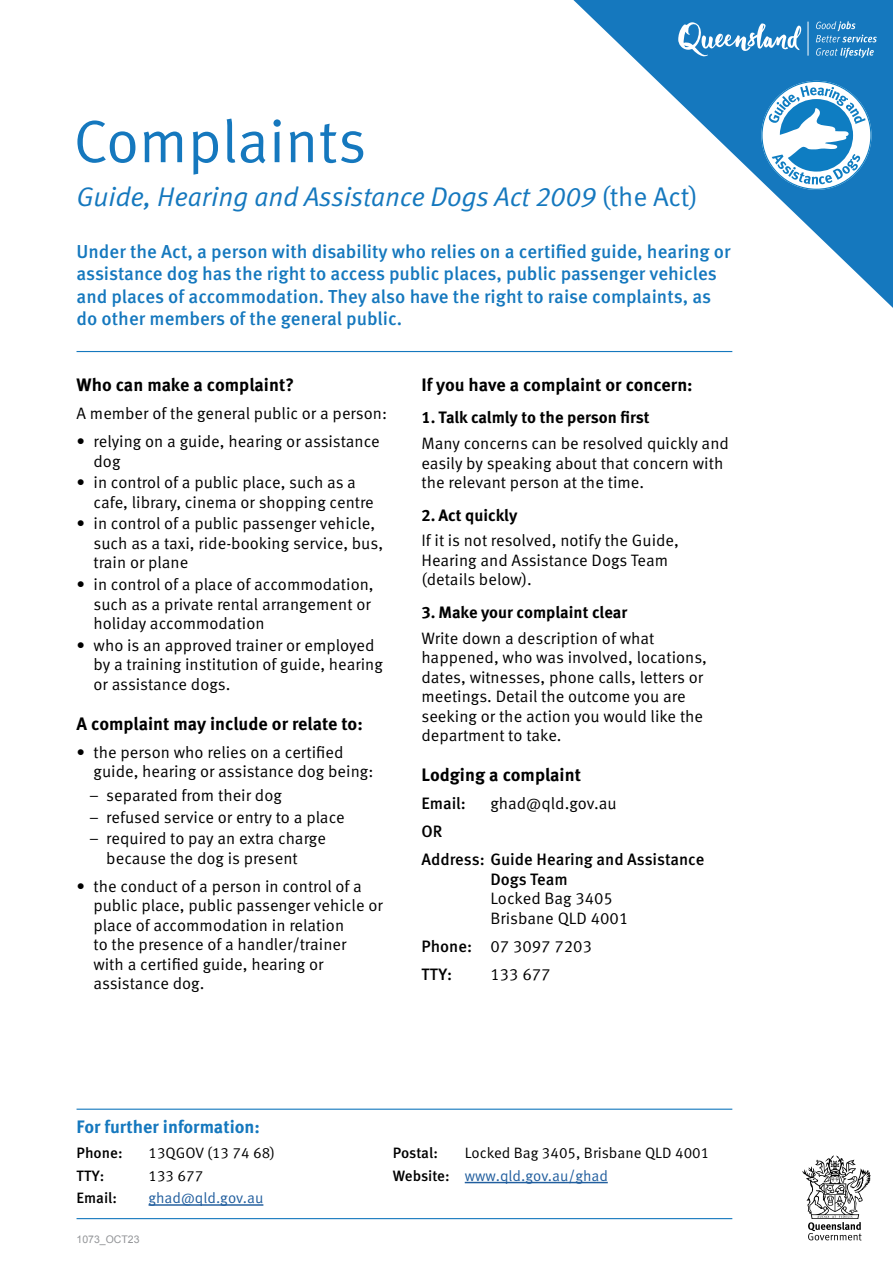
<style>
.page{position:relative;width:893px;height:1263px;background:#fff}
.page>*{position:absolute;margin:0;border:0;box-sizing:border-box;transform-origin:0 0}
.t1{font:60px "Meta Pro Norm";color:#1578be}
.t2{font:27px "Meta Pro Norm Ita";letter-spacing:-.01em;color:#1578be}
.t3{font:500 18.75px/22.5px "Meta Pro";color:#1578be}
.t4{font:700 18px "Meta Pro";color:#000}
.t5{font:700 18px "Meta Pro";color:#1578be}
.t6{font:16.5px/19.5px "Meta Pro Norm";color:#000}
.t7{font:700 16.5px "Meta Pro";color:#000}
.t8{font:500 16.5px/28px "Meta Pro";color:#000}
.t9{font:15px/22.5px "Meta Pro Norm";color:#000}
.t10{font:500 15px "Meta Pro";color:#000}
.t11{font:15px "Meta Pro Norm";color:#215e9e}
.t12{font:10.5px "Arial";color:#939598}
.s1{font-family:"Meta Pro Norm"}
.s2{font-family:"Meta Pro";font-weight:500}
.s3{color:#215e9e}
</style>
<div class="page">
<svg style="left:573px;top:0;width:320px;height:308px"></svg>
<svg style="left:761px;top:81px;width:110px;height:109px"></svg>
<hr style="left:808px;top:22px;width:1px;height:34px;background:#fff">
<svg style="left:678px;top:19px;width:124px;height:37px"></svg>
<svg style="left:816px;top:21px;width:61px;height:21px"></svg>
<svg style="left:816px;top:48px;width:58px;height:10px"></svg>
<hr style="left:77px;top:351px;width:655px;height:1px;background:#1578be">
<svg style="left:802px;top:1155px;width:69px;height:85px"></svg>
<hr style="left:149px;top:1204px;width:114px;height:2px;background:#215e9e">
<hr style="left:77px;top:1108px;width:655px;height:2px;background:#1578be">
<hr style="left:77px;top:1218px;width:655px;height:1px;background:#1578be">
<hr style="left:465px;top:1182px;width:143px;height:1px;background:#215e9e">
<h1 class="t1" style="left:74px;top:96px;width:295px">Complaints</h1>
<h2 class="t2" style="left:77px;top:177px;width:623px">Guide, Hearing and Assistance Dogs Act 2009 <span class="s1">(the Act)</span></h2>
<p class="t3" style="left:77px;top:239px;width:656px">Under the Act, a person with disability who relies on a certified guide, hearing or assistance dog has the right to access public places, public passenger vehicles and places of accommodation. They also have the right to raise complaints, as do other members of the general public.</p>
<p class="t4" style="left:77px;top:371px;width:219px">Who can make a complaint?</p>
<p class="t6" style="left:77px;top:403px;width:312px">A member of the general public or a person:</p>
<p class="t6" style="left:94px;top:431px;width:288px;text-indent:-17px">• relying on a guide, hearing or assistance dog</p>
<p class="t6" style="left:94px;top:472px;width:282px;text-indent:-17px">• in control of a public place, such as a cafe, library, cinema or shopping centre</p>
<p class="t6" style="left:94px;top:513px;width:291px;text-indent:-17px">• in control of a public passenger vehicle, such as a taxi, ride-booking service, bus, train or plane</p>
<p class="t6" style="left:94px;top:573px;width:282px;text-indent:-17px">• in control of a place of accommodation, such as a private rental arrangement or holiday accommodation</p>
<p class="t6" style="left:94px;top:634px;width:291px;text-indent:-17px">• who is an approved trainer or employed by a training institution of guide, hearing or assistance dogs.</p>
<p class="t4" style="left:77px;top:709px;width:288px">A complaint may include or relate to:</p>
<p class="t6" style="left:94px;top:741px;width:281px;text-indent:-17px">• the person who relies on a certified guide, hearing or assistance dog being:</p>
<p class="t6" style="left:89px;top:783px;width:257px;line-height:21.6px">− separated from their dog<br>− refused service or entry to a place − required to pay an extra charge</p>
<p class="t6" style="left:106px;top:847px;width:193px">because the dog is present</p>
<p class="t6" style="left:94px;top:875px;width:291px;text-indent:-17px">• the conduct of a person in control of a public place, public passenger vehicle or place of accommodation in relation<br>to the presence of a handler/trainer<br>with a certified guide, hearing or assistance dog.</p>
<p class="t4" style="left:421px;top:371px;width:273px">If you have a complaint or concern:</p>
<p class="t7" style="left:421px;top:405px;width:230px">1. Talk calmly to the person first</p>
<p class="t6" style="left:421px;top:433px;width:309px">Many concerns can be resolved quickly and easily by speaking about that concern with the relevant person at the time.</p>
<p class="t7" style="left:421px;top:502px;width:97px">2. Act quickly</p>
<p class="t6" style="left:421px;top:530px;width:259px">If it is not resolved, notify the Guide,<br>Hearing and Assistance Dogs Team (details below).</p>
<p class="t7" style="left:421px;top:599px;width:207px">3. Make your complaint clear</p>
<p class="t6" style="left:421px;top:627px;width:287px">Write down a description of what happened, who was involved, locations, dates, witnesses, phone calls, letters or meetings. Detail the outcome you are seeking or the action you would like the department to take.</p>
<p class="t4" style="left:421px;top:761px;width:161px">Lodging a complaint</p>
<p class="t8" style="left:421px;top:788px;width:46px">Email:</p>
<p class="t6" style="left:490px;top:793px;width:128px">ghad@qld.gov.au</p>
<p class="t8" style="left:421px;top:816px;width:284px">OR<br>Address: Guide Hearing and Assistance</p>
<p class="t8" style="left:490px;top:864px;width:79px">Dogs Team</p>
<p class="t6" style="left:490px;top:888px;width:139px">Locked Bag 3405<br>Brisbane QLD 4001</p>
<p class="t6" style="left:421px;top:935px;width:172px"><span class="s2">Phone:</span> 07 3097 7203</p>
<p class="t8" style="left:421px;top:959px;width:32px">TTY:</p>
<p class="t6" style="left:490px;top:963px;width:62px">133 677</p>
<p class="t5" style="left:77px;top:1113px;width:185px">For further information:</p>
<p class="t10" style="left:77px;top:1141px;width:48px">Phone:</p>
<p class="t9" style="left:149px;top:1141px;width:128px">13QGOV (13 74 68)</p>
<p class="t10" style="left:77px;top:1164px;width:29px">TTY:</p>
<p class="t9" style="left:149px;top:1163px;width:56px">133 677</p>
<p class="t10" style="left:77px;top:1186px;width:42px">Email:</p>
<p class="t11" style="left:149px;top:1187px;width:116px">ghad@qld.gov.au</p>
<p class="t12" style="left:77px;top:1232px;width:65px">1073_OCT23</p>
<p class="t10" style="left:393px;top:1141px;width:47px">Postal:</p>
<p class="t9" style="left:393px;top:1141px;width:318px;text-indent:72px">Locked Bag 3405, Brisbane QLD 4001<br><span class="s2">Website:</span> <span class="s3">www.qld.gov.au/ghad</span></p>
</div>
